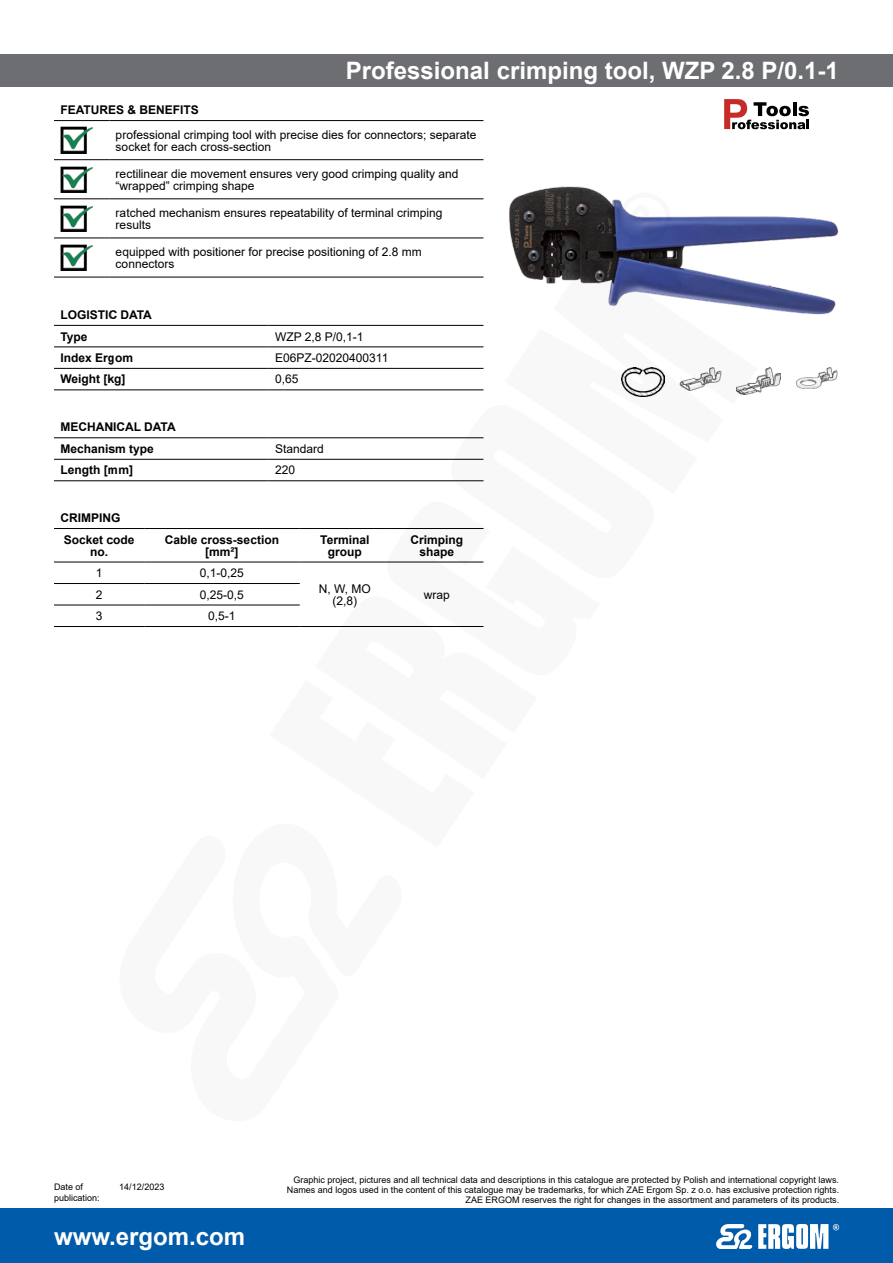
<style>
.page{position:relative;width:893px;height:1263px;background:#fff}
.page>*{position:absolute;margin:0;border:0;box-sizing:border-box;transform-origin:0 0}
.produkt-nazwa{font:700 24px "Arial";color:#fff}
.opis-body{font:12px/12px "Arial";color:#000}
.opis-body-bold{font:700 12px "Arial";color:#000}
.opis-body-srodek-bol{font:700 12px/12px "Arial";color:#000;text-align:center}
.opis-body-srodek{font:12px/12px "Arial";color:#000;text-align:center}
.t1{font:9px/9.8px "Arial";color:#000;text-align:right}
</style>
<div class="page">
<div style="left:0;top:1209px;width:893px;height:54px;background:#005baa"></div>
<svg style="left:716px;top:1224px;width:123px;height:25px"></svg>
<div style="left:0;top:54px;width:893px;height:32px;background:#6d6e71"></div>
<img style="left:509px;top:186px;width:330px;height:129px">
<hr style="left:54px;top:120px;width:55px;height:1px;background:#000">
<hr style="left:109px;top:120px;width:374px;height:1px;background:#000">
<hr style="left:54px;top:159px;width:55px;height:1px;background:#000">
<hr style="left:109px;top:159px;width:374px;height:1px;background:#000">
<hr style="left:54px;top:199px;width:55px;height:1px;background:#000">
<hr style="left:109px;top:199px;width:374px;height:1px;background:#000">
<hr style="left:54px;top:238px;width:55px;height:1px;background:#000">
<hr style="left:109px;top:238px;width:374px;height:1px;background:#000">
<hr style="left:54px;top:277px;width:55px;height:1px;background:#000">
<hr style="left:109px;top:277px;width:374px;height:1px;background:#000">
<img style="left:60px;top:127px;width:33px;height:26px">
<img style="left:60px;top:166px;width:33px;height:26px">
<img style="left:60px;top:205px;width:33px;height:27px">
<img style="left:60px;top:244px;width:33px;height:27px">
<hr style="left:54px;top:325px;width:215px;height:1px;background:#000">
<hr style="left:269px;top:325px;width:214px;height:1px;background:#000">
<hr style="left:54px;top:347px;width:215px;height:1px;background:#000">
<hr style="left:269px;top:347px;width:214px;height:1px;background:#000">
<hr style="left:54px;top:368px;width:215px;height:1px;background:#000">
<hr style="left:269px;top:368px;width:214px;height:1px;background:#000">
<hr style="left:54px;top:390px;width:215px;height:1px;background:#000">
<hr style="left:269px;top:390px;width:214px;height:1px;background:#000">
<hr style="left:54px;top:437px;width:215px;height:1px;background:#000">
<hr style="left:54px;top:459px;width:215px;height:1px;background:#000">
<hr style="left:54px;top:480px;width:215px;height:1px;background:#000">
<hr style="left:54px;top:528px;width:90px;height:1px;background:#000">
<hr style="left:144px;top:528px;width:156px;height:1px;background:#000">
<hr style="left:54px;top:562px;width:90px;height:1px;background:#000">
<hr style="left:144px;top:562px;width:156px;height:1px;background:#000">
<hr style="left:54px;top:583px;width:90px;height:1px;background:#000">
<hr style="left:144px;top:583px;width:156px;height:1px;background:#000">
<hr style="left:54px;top:605px;width:90px;height:1px;background:#000">
<hr style="left:144px;top:605px;width:156px;height:1px;background:#000">
<hr style="left:54px;top:626px;width:90px;height:1px;background:#000">
<hr style="left:144px;top:626px;width:156px;height:1px;background:#000">
<img style="left:796px;top:367px;width:42px;height:21px">
<img style="left:758px;top:367px;width:22px;height:26px">
<svg style="left:724px;top:99px;width:85px;height:30px"></svg>
<svg style="left:509px;top:255px;width:249px;height:142px"></svg>
<svg style="left:269px;top:437px;width:215px;height:190px"></svg>
<p class="produkt-nazwa" style="left:346px;top:54px;width:495px">Professional crimping tool, WZP 2.8 P/0.1-1</p>
<p class="opis-body-bold" style="left:60px;top:102px;width:140px">FEATURES &amp; BENEFITS</p>
<p class="opis-body" style="left:116px;top:128px;width:362px">professional crimping tool with precise dies for connectors; separate socket for each cross-section</p>
<p class="opis-body" style="left:116px;top:167px;width:344px">rectilinear die movement ensures very good crimping quality and “wrapped” crimping shape</p>
<p class="opis-body" style="left:116px;top:206px;width:328px">ratched mechanism ensures repeatability of terminal crimping results</p>
<p class="opis-body" style="left:116px;top:246px;width:308px">equipped with positioner for precise positioning of 2.8 mm connectors</p>
<p class="opis-body-bold" style="left:60px;top:306px;width:93px">LOGISTIC DATA</p>
<p class="opis-body-bold" style="left:60px;top:328px;width:29px">Type</p>
<p class="opis-body" style="left:275px;top:330px;width:90px">WZP 2,8 P/0,1-1</p>
<p class="opis-body-bold" style="left:60px;top:349px;width:74px">Index Ergom</p>
<p class="opis-body" style="left:275px;top:352px;width:115px">E06PZ-02020400311</p>
<p class="opis-body-bold" style="left:60px;top:371px;width:67px">Weight [kg]</p>
<p class="opis-body" style="left:275px;top:373px;width:25px">0,65</p>
<p class="opis-body-bold" style="left:60px;top:419px;width:117px">MECHANICAL DATA</p>
<p class="opis-body-bold" style="left:60px;top:440px;width:95px">Mechanism type</p>
<p class="opis-body" style="left:275px;top:443px;width:50px">Standard</p>
<p class="opis-body-bold" style="left:60px;top:462px;width:74px">Length [mm]</p>
<p class="opis-body" style="left:275px;top:464px;width:22px">220</p>
<p class="opis-body-bold" style="left:60px;top:509px;width:61px">CRIMPING</p>
<p class="opis-body-srodek-bol" style="left:64px;top:533px;width:72px">Socket code no.</p>
<p class="opis-body-srodek-bol" style="left:165px;top:533px;width:116px">Cable cross-section [mm²]</p>
<p class="opis-body-srodek-bol" style="left:320px;top:533px;width:51px">Terminal group</p>
<p class="opis-body-srodek-bol" style="left:410px;top:533px;width:54px">Crimping shape</p>
<p class="opis-body-srodek" style="left:96px;top:567px;width:8px">1</p>
<p class="opis-body-srodek" style="left:200px;top:567px;width:46px">0,1-0,25</p>
<p class="opis-body-srodek" style="left:319px;top:582px;width:54px">N, W, MO (2,8)</p>
<p class="opis-body-srodek" style="left:96px;top:588px;width:8px">2</p>
<p class="opis-body-srodek" style="left:200px;top:588px;width:46px">0,25-0,5</p>
<p class="opis-body-srodek" style="left:424px;top:588px;width:28px">wrap</p>
<p class="opis-body-srodek" style="left:96px;top:610px;width:8px">3</p>
<p class="opis-body-srodek" style="left:208px;top:610px;width:29px">0,5-1</p>
<p class="t1" style="left:54px;top:1182px;width:31px">Date of</p>
<p class="t1" style="left:119px;top:1182px;width:47px">14/12/2023</p>
<p class="t1" style="left:54px;top:1193px;width:47px">publication:</p>
<h1 class="produkt-nazwa" style="left:54px;top:1219px;width:193px">www.ergom.com</h1>
<p class="t1" style="left:287px;top:1175px;width:554px">Graphic project, pictures and all technical data and descriptions in this catalogue are protected by Polish and international copyright laws.<br>Names and logos used in the content of this catalogue may be trademarks, for which ZAE Ergom Sp. z o.o. has exclusive protection rights.<br>ZAE ERGOM reserves the right for changes in the assortment and parameters of its products.</p>
</div>
